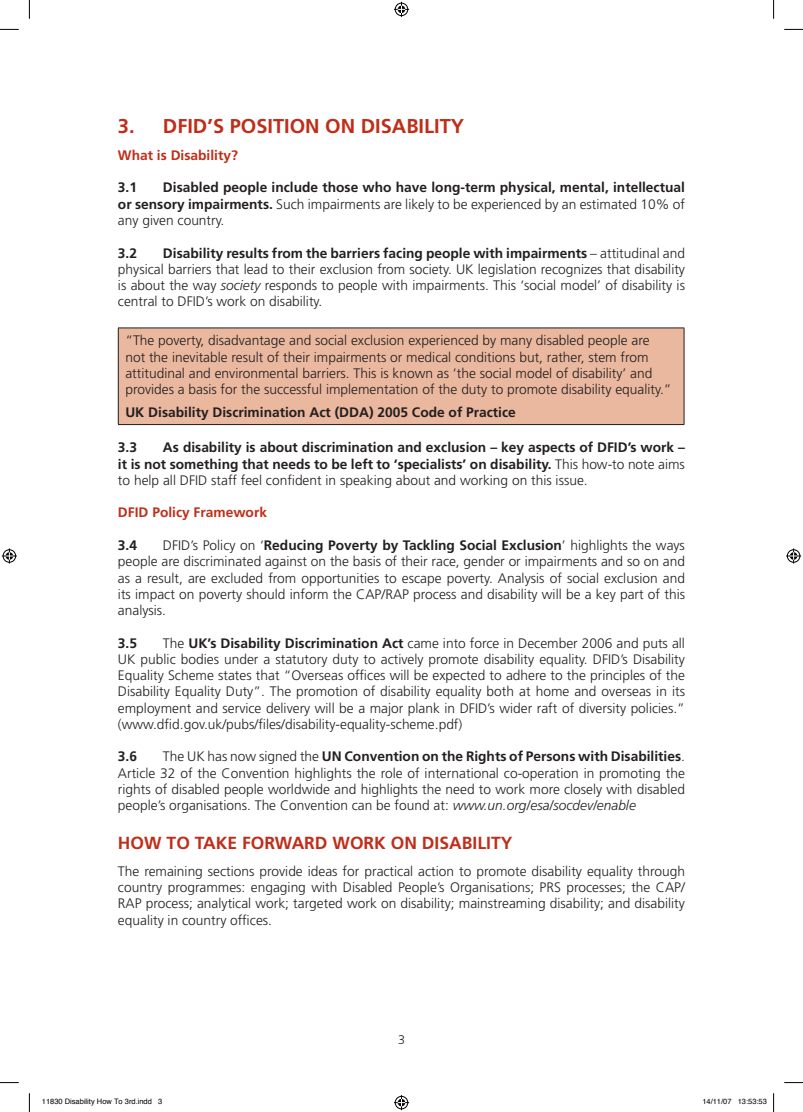
<style>
.page{position:relative;width:803px;height:1112px;background:#fff}
.page>*{position:absolute;margin:0;border:0;box-sizing:border-box;transform-origin:0 0}
.t1{font:700 20px "Frutiger LT Std";color:#c02d19}
.t2{font:700 17.5px "Frutiger LT Std";color:#c02d19}
.t3{font:300 13.75px/16.2px "Frutiger LT Std";color:#231f20;text-align:justify}
.t4{font:700 13.75px/16.2px "Frutiger LT Std";color:#231f20;text-align:justify}
.t5{font:700 13.75px "Frutiger LT Std";color:#c02d19}
.t6{font:300 12.5px "Frutiger LT Std";color:#231f20}
.t7{font:7.5px "Helvetica";color:#000}
.s1{font-weight:300}
.s2{font-weight:700}
.s3{font-style:italic}
</style>
<div class="page">
<div style="left:118px;top:328px;width:566px;height:96px;background:#eab79f"></div>
<hr style="left:118px;top:327px;width:566px;height:1px;background:#231f20">
<hr style="left:118px;top:328px;width:1px;height:96px;background:#231f20">
<hr style="left:684px;top:328px;width:1px;height:96px;background:#231f20">
<hr style="left:118px;top:424px;width:566px;height:1px;background:#231f20">
<svg style="left:0;top:29px;width:19px;height:1px"></svg>
<svg style="left:784px;top:29px;width:19px;height:1px"></svg>
<svg style="left:0;top:1082px;width:19px;height:1px"></svg>
<svg style="left:784px;top:1082px;width:19px;height:1px"></svg>
<svg style="left:29px;top:0;width:1px;height:19px"></svg>
<svg style="left:29px;top:1093px;width:1px;height:18px"></svg>
<svg style="left:773px;top:0;width:1px;height:19px"></svg>
<svg style="left:773px;top:1093px;width:1px;height:18px"></svg>
<svg style="left:394px;top:2px;width:15px;height:15px"></svg>
<svg style="left:394px;top:1095px;width:15px;height:14px"></svg>
<svg style="left:2px;top:548px;width:15px;height:15px"></svg>
<svg style="left:786px;top:548px;width:15px;height:15px"></svg>
<h1 class="t1" style="left:118px;top:114px;width:347px">3. DFID’S POSITION ON DISABILITY</h1>
<p class="t5" style="left:118px;top:147px;width:121px">What is Disability?</p>
<p class="t4" style="left:118px;top:180px;width:21px">3.1</p>
<p class="t4" style="left:118px;top:180px;width:568px;text-indent:45px">Disabled people include those who have long-term physical, mental, intellectual or sensory impairments. <span class="s1">Such impairments are likely to be experienced by an estimated 10% of any given country.</span></p>
<p class="t4" style="left:118px;top:245px;width:21px">3.2</p>
<p class="t3" style="left:118px;top:245px;width:568px;text-indent:45px"><span class="s2">Disability results from the barriers facing people with impairments</span> – attitudinal and physical barriers that lead to their exclusion from society. UK legislation recognizes that disability is about the way <span class="s3">society</span> responds to people with impairments. This ‘social model’ of disability is central to DFID’s work on disability.</p>
<p class="t3" style="left:125px;top:332px;width:547px;text-align:left">“The poverty, disadvantage and social exclusion experienced by many disabled people are not the inevitable result of their impairments or medical conditions but, rather, stem from attitudinal and environmental barriers. This is known as ‘the social model of disability’ and provides a basis for the successful implementation of the duty to promote disability equality.”</p>
<p class="t4" style="left:125px;top:404px;width:392px">UK Disability Discrimination Act (DDA) 2005 Code of Practice</p>
<p class="t4" style="left:118px;top:439px;width:34px">3.3 A</p>
<p class="t4" style="left:118px;top:439px;width:568px;text-indent:55px">s disability is about discrimination and exclusion – key aspects of DFID’s work – it is not something that needs to be left to ‘specialists’ on disability. <span class="s1">This how-to note aims to help all DFID staff feel confident in speaking about and working on this issue.</span></p>
<p class="t5" style="left:118px;top:504px;width:150px">DFID Policy Framework</p>
<p class="t4" style="left:118px;top:537px;width:21px">3.4</p>
<p class="t3" style="left:118px;top:537px;width:569px;text-indent:45px">DFID’s Policy on ‘<span class="s2">Reducing Poverty by Tackling Social Exclusion</span>’ highlights the ways people are discriminated against on the basis of their race, gender or impairments and so on and as a result, are excluded from opportunities to escape poverty. Analysis of social exclusion and its impact on poverty should inform the CAP/RAP process and disability will be a key part of this analysis.</p>
<p class="t4" style="left:118px;top:634px;width:21px">3.5</p>
<p class="t3" style="left:118px;top:634px;width:568px;text-indent:45px">The <span class="s2">UK’s Disability Discrimination Act</span> came into force in December 2006 and puts all UK public bodies under a statutory duty to actively promote disability equality. DFID’s Disability Equality Scheme states that “Overseas offices will be expected to adhere to the principles of the Disability Equality Duty”. The promotion of disability equality both at home and overseas in its employment and service delivery will be a major plank in DFID’s wider raft of diversity policies.” (www.dfid.gov.uk/pubs/files/disability-equality-scheme.pdf)</p>
<p class="t4" style="left:118px;top:748px;width:21px">3.6</p>
<p class="t3" style="left:118px;top:748px;width:568px;text-indent:45px">The UK has now signed the <span class="s2">UN Convention on the Rights of Persons with Disabilities</span>.<br>Article 32 of the Convention highlights the role of international co-operation in promoting the rights of disabled people worldwide and highlights the need to work more closely with disabled people’s organisations. The Convention can be found at: <span class="s3">www.un.org/esa/socdev/enable</span></p>
<p class="t2" style="left:118px;top:832px;width:395px">HOW TO TAKE FORWARD WORK ON DISABILITY</p>
<p class="t3" style="left:118px;top:863px;width:568px">The remaining sections provide ideas for practical action to promote disability equality through country programmes: engaging with Disabled People’s Organisations; PRS processes; the CAP/ RAP process; analytical work; targeted work on disability; mainstreaming disability; and disability equality in country offices.</p>
<p class="t6" style="left:398px;top:1032px;width:8px">3</p>
<p class="t7" style="left:42px;top:1095px;width:122px">11830 Disability How To 3rd.indd 3</p>
<p class="t7" style="left:702px;top:1095px;width:66px">14/11/07 13:53:53</p>
</div>
